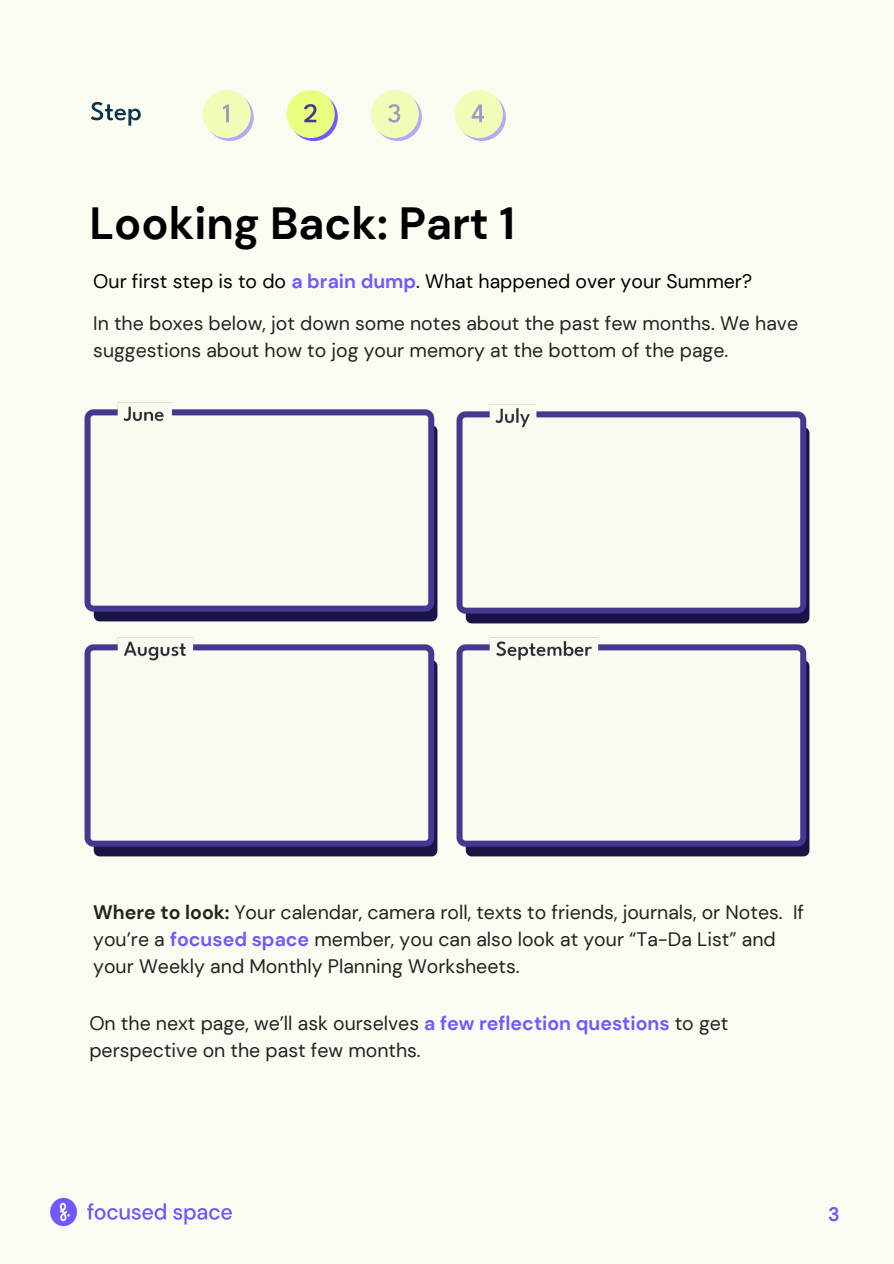
<style>
.page{position:relative;width:894px;height:1264px;background:#fff}
.page>*{position:absolute;margin:0;border:0;box-sizing:border-box;transform-origin:0 0}
.t1{font:700 45px "DM Sans";color:#000}
.t2{font:19.5px/27px "DM Sans";color:#232323}
.t3{font:19.5px "DM Sans";color:#000}
.t4{font:700 19.5px "DM Sans";color:#7357ff}
.s1{font-weight:700;color:#7357ff}
.s2{font-weight:700}
</style>
<div class="page">
<div style="left:0;top:0;width:893px;height:1263px;background:#fafcf2"></div>
<svg style="left:91px;top:102px;width:50px;height:24px"></svg>
<svg style="left:205px;top:93px;width:49px;height:48px"></svg>
<div style="left:202px;top:90px;width:48px;height:48px;background:#f1fdb7;border-radius:50%"></div>
<svg style="left:223px;top:104px;width:6px;height:18px"></svg>
<svg style="left:290px;top:93px;width:48px;height:48px"></svg>
<div style="left:286px;top:90px;width:49px;height:48px;background:#e8ff7d;border-radius:50%"></div>
<svg style="left:304px;top:104px;width:12px;height:18px"></svg>
<svg style="left:374px;top:93px;width:48px;height:48px"></svg>
<div style="left:371px;top:90px;width:48px;height:48px;background:#f1fdb7;border-radius:50%"></div>
<svg style="left:388px;top:104px;width:12px;height:19px"></svg>
<svg style="left:457px;top:93px;width:49px;height:48px"></svg>
<div style="left:454px;top:90px;width:48px;height:48px;background:#f1fdb7;border-radius:50%"></div>
<svg style="left:471px;top:104px;width:13px;height:18px"></svg>
<img style="left:456px;top:404px;width:354px;height:453px">
<img style="left:84px;top:402px;width:354px;height:220px">
<img style="left:84px;top:637px;width:354px;height:220px">
<img style="left:50px;top:1197px;width:182px;height:30px">
<p class="t1" style="left:89px;top:194px;width:427px">Looking Back: Part 1</p>
<p class="t3" style="left:93px;top:268px;width:660px">Our first step is to do <span class="s1">a brain dump</span>. What happened over your Summer?</p>
<p class="t2" style="left:93px;top:310px;width:706px">In the boxes below, jot down some notes about the past few months. We have suggestions about how to jog your memory at the bottom of the page.</p>
<p class="t2" style="left:93px;top:899px;width:712px"><span class="s2">Where to look:</span> Your calendar, camera roll, texts to friends, journals, or Notes. If you’re a <span class="s1">focused space</span> member, you can also look at your “Ta-Da List” and your Weekly and Monthly Planning Worksheets.</p>
<p class="t2" style="left:89px;top:1010px;width:640px">On the next page, we’ll ask ourselves <span class="s1">a few reflection questions</span> to get perspective on the past few months.</p>
<p class="t4" style="left:827px;top:1201px;width:13px">3</p>
</div>
